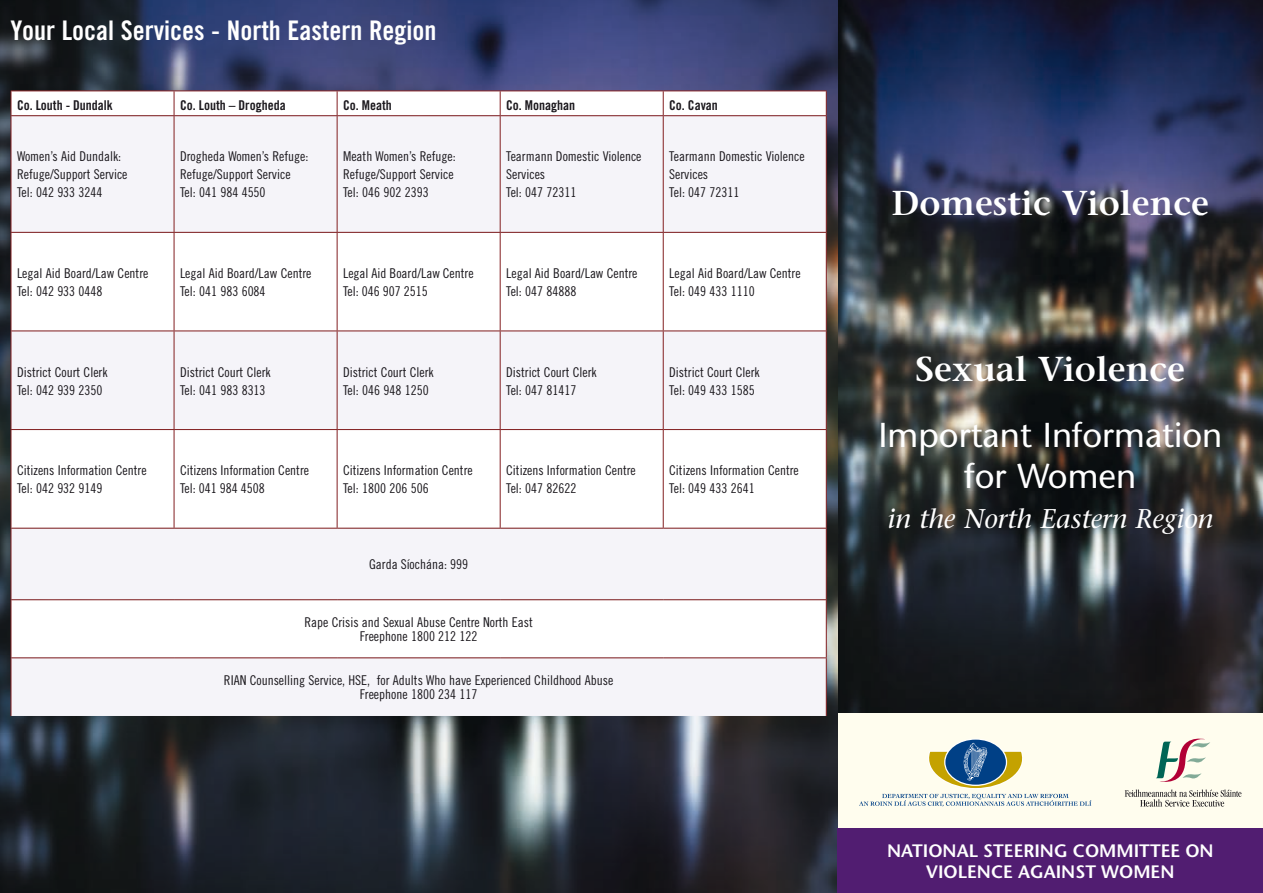
<style>
.page{position:relative;width:1263px;height:893px;background:#fff}
.page>*{position:absolute;margin:0;border:0;box-sizing:border-box;transform-origin:0 0}
.t1{font:600 34.5px "Stone Serif";color:#fff}
.t2{font:34.5px/40.5px "Stone Sans";color:#fff;text-align:center}
.t3{font:27px "Trade Gothic Bold Cond Twenty";color:#fff}
.t4{font:italic 27px "Stone Serif";color:#fff}
.t5{font:600 18px/21.6px "Stone Sans";color:#fff;text-align:center}
.t6{font:13.5px/18px "Trade Gothic Cond Eighteen";color:#1a171c}
.t7{font:13.5px "Trade Gothic Bold Cond Twenty";color:#1a171c}
</style>
<div class="page">
<img style="left:838px;top:0;width:425px;height:713px">
<div style="left:838px;top:713px;width:425px;height:180px;background:#fffdee"></div>
<img style="left:0;top:0;width:838px;height:893px">
<svg style="left:12px;top:92px;width:814px;height:23px"></svg>
<svg style="left:12px;top:116px;width:814px;height:600px;fill:#f5f4f9"></svg>
<hr style="left:11px;top:91px;width:163px;height:1px;background:#821e20">
<svg style="left:11px;top:91px;width:1px;height:24px"></svg>
<hr style="left:174px;top:91px;width:163px;height:1px;background:#821e20">
<svg style="left:174px;top:91px;width:1px;height:24px"></svg>
<hr style="left:337px;top:91px;width:163px;height:1px;background:#821e20">
<svg style="left:337px;top:91px;width:1px;height:24px"></svg>
<hr style="left:500px;top:91px;width:163px;height:1px;background:#821e20">
<svg style="left:500px;top:91px;width:1px;height:24px"></svg>
<hr style="left:663px;top:91px;width:164px;height:1px;background:#821e20">
<svg style="left:663px;top:91px;width:1px;height:24px"></svg>
<svg style="left:826px;top:91px;width:1px;height:24px"></svg>
<hr style="left:11px;top:233px;width:1px;height:98px;background:#821e20">
<hr style="left:174px;top:233px;width:1px;height:98px;background:#821e20">
<hr style="left:337px;top:233px;width:1px;height:98px;background:#821e20">
<hr style="left:500px;top:233px;width:1px;height:98px;background:#821e20">
<hr style="left:663px;top:233px;width:1px;height:98px;background:#821e20">
<hr style="left:826px;top:233px;width:1px;height:98px;background:#821e20">
<hr style="left:11px;top:115px;width:163px;height:1px;background:#821e20">
<hr style="left:11px;top:116px;width:1px;height:116px;background:#821e20">
<hr style="left:174px;top:115px;width:163px;height:1px;background:#821e20">
<hr style="left:174px;top:116px;width:1px;height:116px;background:#821e20">
<hr style="left:337px;top:115px;width:163px;height:1px;background:#821e20">
<hr style="left:337px;top:116px;width:1px;height:116px;background:#821e20">
<hr style="left:500px;top:115px;width:163px;height:1px;background:#821e20">
<hr style="left:500px;top:116px;width:1px;height:116px;background:#821e20">
<hr style="left:663px;top:115px;width:164px;height:1px;background:#821e20">
<hr style="left:663px;top:116px;width:1px;height:116px;background:#821e20">
<hr style="left:826px;top:116px;width:1px;height:116px;background:#821e20">
<hr style="left:11px;top:232px;width:163px;height:1px;background:#821e20">
<hr style="left:174px;top:232px;width:163px;height:1px;background:#821e20">
<hr style="left:337px;top:232px;width:163px;height:1px;background:#821e20">
<hr style="left:500px;top:232px;width:163px;height:1px;background:#821e20">
<hr style="left:663px;top:232px;width:164px;height:1px;background:#821e20">
<hr style="left:11px;top:331px;width:163px;height:1px;background:#821e20">
<hr style="left:11px;top:331px;width:1px;height:98px;background:#821e20">
<hr style="left:174px;top:331px;width:163px;height:1px;background:#821e20">
<hr style="left:174px;top:331px;width:1px;height:98px;background:#821e20">
<hr style="left:337px;top:331px;width:163px;height:1px;background:#821e20">
<hr style="left:337px;top:331px;width:1px;height:98px;background:#821e20">
<hr style="left:500px;top:331px;width:163px;height:1px;background:#821e20">
<hr style="left:500px;top:331px;width:1px;height:98px;background:#821e20">
<hr style="left:663px;top:331px;width:164px;height:1px;background:#821e20">
<hr style="left:663px;top:331px;width:1px;height:98px;background:#821e20">
<hr style="left:826px;top:331px;width:1px;height:98px;background:#821e20">
<hr style="left:11px;top:430px;width:1px;height:98px;background:#821e20">
<hr style="left:11px;top:429px;width:163px;height:1px;background:#821e20">
<hr style="left:174px;top:429px;width:163px;height:1px;background:#821e20">
<hr style="left:337px;top:429px;width:163px;height:1px;background:#821e20">
<hr style="left:500px;top:429px;width:163px;height:1px;background:#821e20">
<hr style="left:663px;top:429px;width:164px;height:1px;background:#821e20">
<hr style="left:174px;top:430px;width:1px;height:98px;background:#821e20">
<hr style="left:337px;top:430px;width:1px;height:98px;background:#821e20">
<hr style="left:500px;top:430px;width:1px;height:98px;background:#821e20">
<hr style="left:663px;top:430px;width:1px;height:98px;background:#821e20">
<hr style="left:826px;top:430px;width:1px;height:98px;background:#821e20">
<hr style="left:11px;top:528px;width:163px;height:1px;background:#821e20">
<hr style="left:11px;top:528px;width:1px;height:71px;background:#821e20">
<hr style="left:174px;top:528px;width:163px;height:1px;background:#821e20">
<hr style="left:337px;top:528px;width:163px;height:1px;background:#821e20">
<hr style="left:500px;top:528px;width:163px;height:1px;background:#821e20">
<hr style="left:663px;top:528px;width:164px;height:1px;background:#821e20">
<hr style="left:826px;top:528px;width:1px;height:71px;background:#821e20">
<hr style="left:11px;top:600px;width:1px;height:57px;background:#821e20">
<hr style="left:11px;top:599px;width:163px;height:1px;background:#821e20">
<hr style="left:174px;top:599px;width:163px;height:1px;background:#821e20">
<hr style="left:337px;top:599px;width:163px;height:1px;background:#821e20">
<hr style="left:500px;top:599px;width:163px;height:1px;background:#821e20">
<hr style="left:663px;top:599px;width:164px;height:1px;background:#821e20">
<hr style="left:826px;top:600px;width:1px;height:57px;background:#821e20">
<hr style="left:11px;top:657px;width:163px;height:1px;background:#821e20">
<hr style="left:11px;top:658px;width:1px;height:58px;background:#821e20">
<hr style="left:174px;top:657px;width:163px;height:1px;background:#821e20">
<hr style="left:337px;top:657px;width:163px;height:1px;background:#821e20">
<hr style="left:500px;top:657px;width:163px;height:1px;background:#821e20">
<hr style="left:663px;top:657px;width:164px;height:1px;background:#821e20">
<hr style="left:826px;top:658px;width:1px;height:58px;background:#821e20">
<svg style="left:1125px;top:739px;width:116px;height:68px"></svg>
<div style="left:945px;top:740px;width:61px;height:45px;background:#004086;border-radius:50%"></div>
<svg style="left:859px;top:743px;width:232px;height:64px"></svg>
<div style="left:838px;top:828px;width:425px;height:65px;background:#511d71"></div>
<h2 class="t3" style="left:11px;top:14px;width:427px">Your Local Services - North Eastern Region</h2>
<p class="t7" style="left:17px;top:97px;width:97px">Co. Louth - Dundalk</p>
<p class="t7" style="left:180px;top:97px;width:107px">Co. Louth – Drogheda</p>
<p class="t7" style="left:343px;top:97px;width:50px">Co. Meath</p>
<p class="t7" style="left:506px;top:97px;width:70px">Co. Monaghan</p>
<p class="t7" style="left:669px;top:97px;width:50px">Co. Cavan</p>
<p class="t6" style="left:17px;top:147px;width:112px">Women’s Aid Dundalk:<br>Refuge/Support Service<br>Tel: 042 933 3244</p>
<p class="t6" style="left:180px;top:147px;width:130px">Drogheda Women’s Refuge:<br>Refuge/Support Service<br>Tel: 041 984 4550</p>
<p class="t6" style="left:343px;top:147px;width:114px">Meath Women’s Refuge:<br>Refuge/Support Service<br>Tel: 046 902 2393</p>
<p class="t6" style="left:506px;top:147px;width:137px">Tearmann Domestic Violence<br>Services<br>Tel: 047 72311</p>
<p class="t6" style="left:669px;top:147px;width:137px">Tearmann Domestic Violence<br>Services<br>Tel: 047 72311</p>
<p class="t6" style="left:17px;top:264px;width:133px">Legal Aid Board/Law Centre<br>Tel: 042 933 0448</p>
<p class="t6" style="left:180px;top:264px;width:133px">Legal Aid Board/Law Centre<br>Tel: 041 983 6084</p>
<p class="t6" style="left:343px;top:264px;width:132px">Legal Aid Board/Law Centre<br>Tel: 046 907 2515</p>
<p class="t6" style="left:506px;top:264px;width:133px">Legal Aid Board/Law Centre<br>Tel: 047 84888</p>
<p class="t6" style="left:669px;top:264px;width:133px">Legal Aid Board/Law Centre<br>Tel: 049 433 1110</p>
<p class="t6" style="left:17px;top:363px;width:92px">District Court Clerk<br>Tel: 042 939 2350</p>
<p class="t6" style="left:180px;top:363px;width:92px">District Court Clerk<br>Tel: 041 983 8313</p>
<p class="t6" style="left:343px;top:363px;width:92px">District Court Clerk<br>Tel: 046 948 1250</p>
<p class="t6" style="left:506px;top:363px;width:92px">District Court Clerk<br>Tel: 047 81417</p>
<p class="t6" style="left:669px;top:363px;width:92px">District Court Clerk<br>Tel: 049 433 1585</p>
<p class="t6" style="left:17px;top:461px;width:131px">Citizens Information Centre<br>Tel: 042 932 9149</p>
<p class="t6" style="left:180px;top:461px;width:130px">Citizens Information Centre<br>Tel: 041 984 4508</p>
<p class="t6" style="left:343px;top:461px;width:131px">Citizens Information Centre<br>Tel: 1800 206 506</p>
<p class="t6" style="left:506px;top:461px;width:131px">Citizens Information Centre<br>Tel: 047 82622</p>
<p class="t6" style="left:669px;top:461px;width:131px">Citizens Information Centre<br>Tel: 049 433 2641</p>
<p class="t6" style="left:369px;top:555px;width:100px">Garda Síochána: 999</p>
<p class="t6" style="left:304px;top:616px;width:230px;line-height:13.5px;text-align:center">Rape Crisis and Sexual Abuse Centre North East<br>Freephone 1800 212 122</p>
<p class="t6" style="left:224px;top:674px;width:391px;line-height:13.5px;text-align:center">RIAN Counselling Service, HSE, for Adults Who have Experienced Childhood Abuse<br>Freephone 1800 234 117</p>
<h1 class="t1" style="left:891px;top:182px;width:319px">Domestic Violence</h1>
<h1 class="t1" style="left:915px;top:348px;width:271px">Sexual Violence</h1>
<h1 class="t2" style="left:878px;top:414px;width:345px">Important Information for Women</h1>
<h2 class="t4" style="left:887px;top:502px;width:327px">in the North Eastern Region</h2>
<h3 class="t5" style="left:887px;top:839px;width:328px">NATIONAL STEERING COMMITTEE ON<br>VIOLENCE AGAINST WOMEN</h3>
</div>
